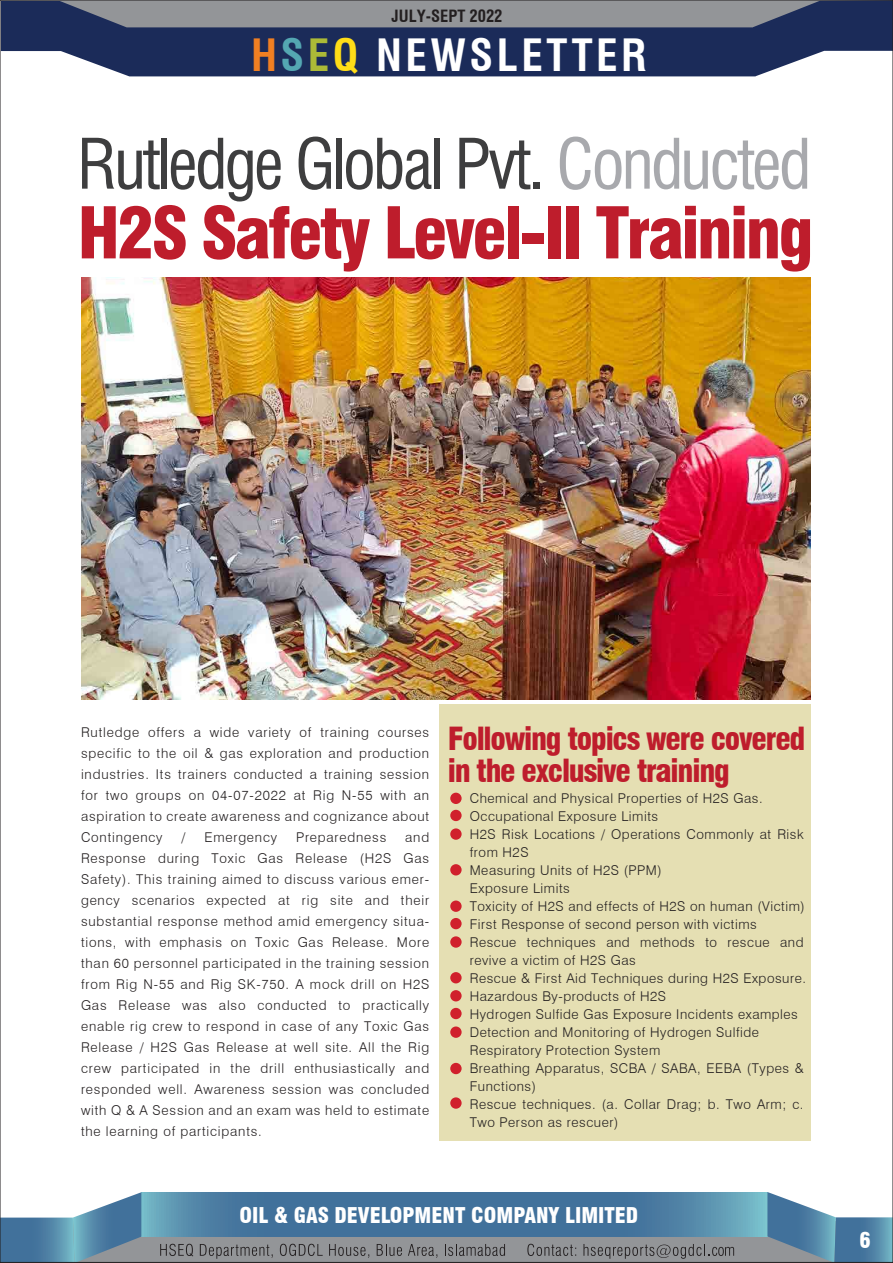
<style>
.page{position:relative;width:893px;height:1263px;background:#fff}
.page>*{position:absolute;margin:0;border:0;box-sizing:border-box;transform-origin:0 0}
.t1{font:900 condensed 69.45px "Swiss 721 BT";letter-spacing:-.04em;color:#be1d2c}
.t2{font:condensed 67.65px "Swiss 721 BT";letter-spacing:-.04em;color:#3e3e3f}
.t3{font:700 condensed 43.5px "Swiss 721 BT";letter-spacing:.08em;color:#fff}
.t4{font:900 condensed 31.2px/31.5px "Swiss 721 BT";letter-spacing:-.04em;color:#be1d2c}
.t5{font:900 condensed 21.15px "Swiss 721 BT";color:#fff}
.t6{font:700 condensed 16.5px "Swiss 721 BT";color:#231f20}
.t7{font:300 13.5px/21px "Swiss 721 BT";letter-spacing:.04em;color:#231f20;text-align:justify}
.t8{font:300 13.5px "Swiss 721 BT";letter-spacing:.06em;color:#231f20}
.s1{color:#f07f22}
.s2{color:#54a7b2}
.s3{color:#acba37}
.s4{color:#ffdd17}
.s5{color:#a8a9ad}
</style>
<div class="page">
<div style="left:440px;top:704px;width:371px;height:437px;background:#e5dfb3"></div>
<div style="left:1px;top:1221px;width:892px;height:42px;background:#939598"></div>
<svg style="left:2px;top:2px;width:889px;height:74px;background:#4b5676"></svg>
<svg style="left:141px;top:1192px;width:626px;height:44px;background:#4a7da2"></svg>
<svg style="left:2px;top:1192px;width:139px;height:69px"></svg>
<svg style="left:767px;top:1192px;width:124px;height:69px"></svg>
<svg style="left:160px;top:1244px;width:33px;height:12px"></svg>
<svg style="left:200px;top:1244px;width:73px;height:15px"></svg>
<svg style="left:280px;top:1244px;width:43px;height:12px"></svg>
<svg style="left:329px;top:1244px;width:40px;height:14px"></svg>
<svg style="left:377px;top:1244px;width:25px;height:12px"></svg>
<svg style="left:408px;top:1244px;width:29px;height:14px"></svg>
<svg style="left:445px;top:1244px;width:60px;height:12px"></svg>
<svg style="left:527px;top:1244px;width:49px;height:12px"></svg>
<svg style="left:583px;top:1244px;width:151px;height:15px"></svg>
<img style="left:82px;top:277px;width:729px;height:422px">
<div style="left:450px;top:793px;width:12px;height:11px;background:#d0202c;border-radius:50%"></div>
<div style="left:450px;top:810px;width:12px;height:11px;background:#d0202c;border-radius:50%"></div>
<div style="left:450px;top:828px;width:12px;height:12px;background:#d0202c;border-radius:50%"></div>
<div style="left:450px;top:864px;width:12px;height:11px;background:#d0202c;border-radius:50%"></div>
<div style="left:450px;top:900px;width:12px;height:12px;background:#d0202c;border-radius:50%"></div>
<div style="left:450px;top:918px;width:12px;height:11px;background:#d0202c;border-radius:50%"></div>
<div style="left:450px;top:936px;width:12px;height:12px;background:#d0202c;border-radius:50%"></div>
<div style="left:450px;top:972px;width:12px;height:11px;background:#d0202c;border-radius:50%"></div>
<div style="left:450px;top:990px;width:12px;height:11px;background:#d0202c;border-radius:50%"></div>
<div style="left:450px;top:1008px;width:12px;height:11px;background:#d0202c;border-radius:50%"></div>
<div style="left:450px;top:1026px;width:12px;height:12px;background:#d0202c;border-radius:50%"></div>
<div style="left:450px;top:1063px;width:12px;height:11px;background:#d0202c;border-radius:50%"></div>
<div style="left:450px;top:1097px;width:12px;height:12px;background:#d0202c;border-radius:50%"></div>
<p class="t6" style="left:392px;top:6px;width:112px">JULY-SEPT 2022</p>
<h3 class="t3" style="left:251px;top:29px;width:397px"><span class="s1">H</span><span class="s2">S</span><span class="s3">E</span><span class="s4">Q</span> NEWSLETTER</h3>
<h2 class="t2" style="left:78px;top:123px;width:735px">Rutledge Global Pvt. <span class="s5">Conducted</span></h2>
<h1 class="t1" style="left:78px;top:191px;width:738px">H2S Safety Level-II Training</h1>
<p class="t7" style="left:81px;top:721px;width:350px">Rutledge offers a wide variety of training courses specific to the oil &amp; gas exploration and production industries. Its trainers conducted a training session for two groups on 04-07-2022 at Rig N-55 with an aspiration to create awareness and cognizance about Contingency</p>
<p class="t7" style="left:182px;top:826px;width:5px">/</p>
<p class="t8" style="left:204px;top:829px;width:74px">Emergency</p>
<p class="t8" style="left:296px;top:829px;width:92px">Preparedness</p>
<p class="t7" style="left:81px;top:826px;width:350px;text-indent:324px">and Response during Toxic Gas Release (H2S Gas Safety). This training aimed to discuss various emer&shy;gency scenarios expected at rig site and their substantial response method amid emergency situa&shy;tions, with emphasis on Toxic Gas Release. More than 60 personnel participated in the training session from Rig N-55 and Rig SK-750. A mock drill on H2S Gas Release was also conducted to practically enable rig crew to respond in case of any Toxic Gas Release / H2S Gas Release at well site. All the Rig crew participated in the drill enthusiastically and responded well. Awareness session was concluded with Q &amp; A Session and an exam was held to estimate the learning of participants.</p>
<h3 class="t4" style="left:448px;top:723px;width:359px">Following topics were covered in the exclusive training</h3>
<p class="t7" style="left:470px;top:789px;width:338px;line-height:18px;text-align:left">Chemical and Physical Properties of H2S Gas.<br>Occupational Exposure Limits<br>H2S Risk Locations / Operations Commonly at Risk from H2S<br>Measuring Units of H2S (PPM)<br>Exposure Limits<br>Toxicity of H2S and effects of H2S on human (Victim)<br>First Response of second person with victims Rescue techniques and methods to rescue and revive a victim of H2S Gas<br>Rescue &amp; First Aid Techniques during H2S Exposure.<br>Hazardous By-products of H2S<br>Hydrogen Sulfide Gas Exposure Incidents examples Detection and Monitoring of Hydrogen Sulfide Respiratory Protection System<br>Breathing Apparatus, SCBA / SABA, EEBA (Types &amp; Functions)<br>Rescue techniques. (a. Collar Drag; b. Two Arm; c.<br>Two Person as rescuer)</p>
<h3 class="t5" style="left:240px;top:1202px;width:400px">OIL &amp; GAS DEVELOPMENT COMPANY LIMITED</h3>
<h3 class="t5" style="left:860px;top:1228px;width:13px">6</h3>
</div>
